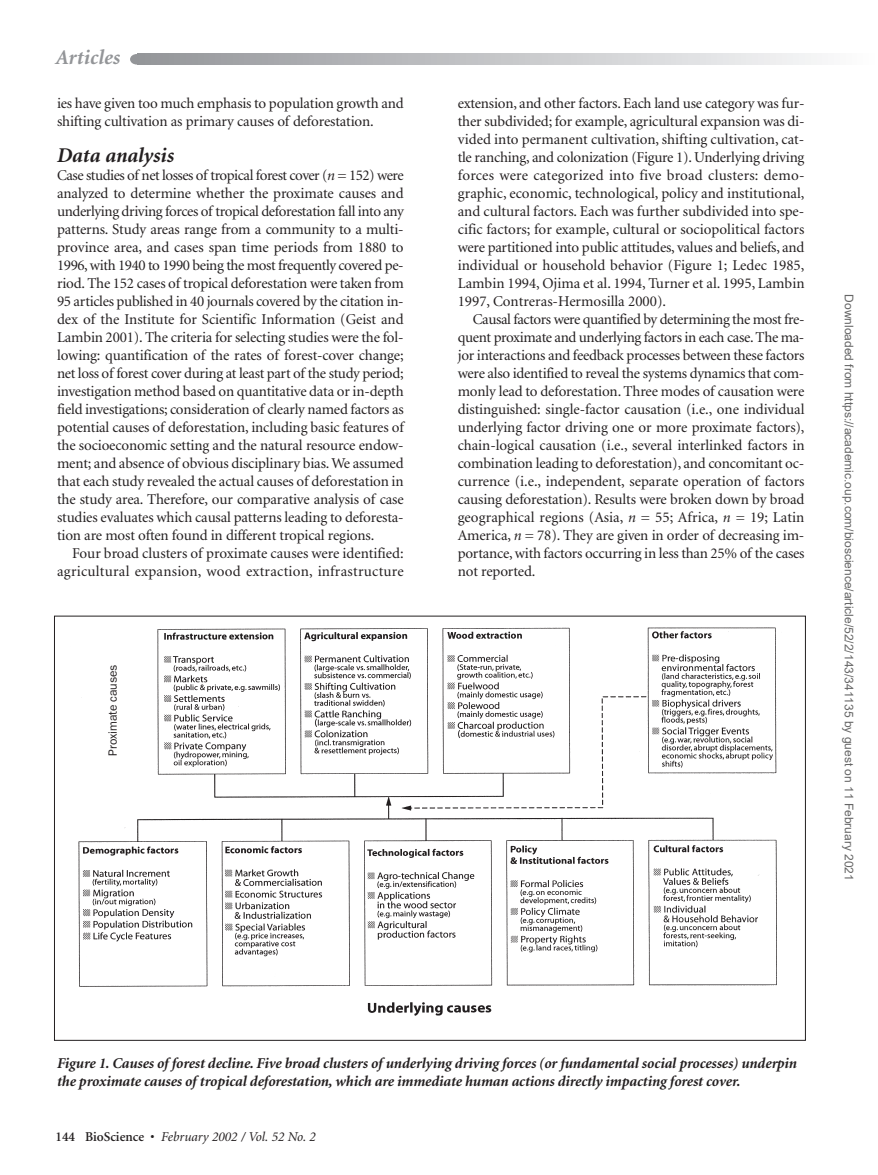
<style>
.page{position:relative;width:878px;height:1175px;background:#fff}
.page>*{position:absolute;margin:0;border:0;box-sizing:border-box;transform-origin:0 0}
.t1{font:italic 700 21px "Minion";letter-spacing:-.005em;color:#231f20}
.t2{font:italic 700 21px "Minion";color:#939598}
.t3{font:15px/18px "Minion";letter-spacing:-.01em;color:#231f20;text-align:justify}
.t4{font:italic 700 15px/18px "Minion";letter-spacing:-.01em;color:#231f20}
.t5{font:italic 13.5px "Minion";color:#231f20}
.t6{font:12px "Arial";color:#666}
.t7{font:12px "Franklin Gothic";letter-spacing:-.01em;color:#231f20}
.s1{font-style:italic}
.s2{font-weight:600;font-style:normal}
</style>
<div class="page">
<div style="left:130px;top:54px;width:13px;height:11px;background:#939598;border-radius:50%"></div>
<svg style="left:139px;top:54px;width:678px;height:10px"></svg>
<img style="left:78px;top:627px;width:699px;height:389px">
<div style="left:104px;top:639px;width:32px;height:133px;background:#fff"></div>
<h1 class="t2" style="left:56px;top:49px;width:66px">Articles</h1>
<p class="t3" style="left:57px;top:95px;width:348px">ies have given too much emphasis to population growth and shifting cultivation as primary causes of deforestation.</p>
<h1 class="t1" style="left:57px;top:147px;width:118px">Data analysis</h1>
<p class="t3" style="left:57px;top:167px;width:348px">Case studies of net losses of tropical forest cover (<span class="s1">n</span> = 152) were analyzed to determine whether the proximate causes and underlying driving forces of tropical deforestation fall into any patterns. Study areas range from a community to a multi&shy;province area, and cases span time periods from 1880 to 1996, with 1940 to 1990 being the most frequently covered pe&shy;riod. The 152 cases of tropical deforestation were taken from 95 articles published in 40 journals covered by the citation in&shy;dex of the Institute for Scientific Information (Geist and Lambin 2001). The criteria for selecting studies were the fol&shy;lowing: quantification of the rates of forest-cover change; net loss of forest cover during at least part of the study period; investigation method based on quantitative data or in-depth field investigations; consideration of clearly named factors as potential causes of deforestation, including basic features of the socioeconomic setting and the natural resource endow&shy;ment; and absence of obvious disciplinary bias. We assumed that each study revealed the actual causes of deforestation in the study area. Therefore, our comparative analysis of case studies evaluates which causal patterns leading to deforesta&shy;tion are most often found in different tropical regions.</p>
<p class="t3" style="left:57px;top:545px;width:348px;text-align:right">Four broad clusters of proximate causes were identified: agricultural expansion, wood extraction, infrastructure</p>
<p class="t7" style="left:108px;top:755px;width:92px;rotate:-90deg">Proximate causes</p>
<p class="t3" style="left:458px;top:95px;width:348px">extension, and other factors. Each land use category was fur&shy;ther subdivided; for example, agricultural expansion was di&shy;vided into permanent cultivation, shifting cultivation, cat&shy;tle ranching, and colonization (Figure 1). Underlying driving forces were categorized into five broad clusters: demo&shy;graphic, economic, technological, policy and institutional, and cultural factors. Each was further subdivided into spe&shy;cific factors; for example, cultural or sociopolitical factors were partitioned into public attitudes, values and beliefs, and individual or household behavior (Figure 1; Ledec 1985, Lambin 1994, Ojima et al. 1994, Turner et al. 1995, Lambin 1997, Contreras-Hermosilla 2000).</p>
<p class="t3" style="left:458px;top:311px;width:348px;text-indent:15px">Causal factors were quantified by determining the most fre&shy;quent proximate and underlying factors in each case. The ma&shy;jor interactions and feedback processes between these factors were also identified to reveal the systems dynamics that com&shy;monly lead to deforestation. Three modes of causation were distinguished: single-factor causation (i.e., one individual underlying factor driving one or more proximate factors), chain-logical causation (i.e., several interlinked factors in combination leading to deforestation), and concomitant oc&shy;currence (i.e., independent, separate operation of factors causing deforestation). Results were broken down by broad geographical regions (Asia, <span class="s1">n</span> = 55; Africa, <span class="s1">n</span> = 19; Latin America, <span class="s1">n</span> = 78). They are given in order of decreasing im&shy;portance, with factors occurring in less than 25% of the cases not reported.</p>
<p class="t6" style="left:853px;top:294px;width:587px;rotate:90deg">Downloaded from https://academic.oup.com/bioscience/article/52/2/143/341135 by guest on 11 February 2021</p>
<p class="t4" style="left:57px;top:1055px;width:741px">Figure 1. Causes of forest decline. Five broad clusters of underlying driving forces (or fundamental social processes) underpin the proximate causes of tropical deforestation, which are immediate human actions directly impacting forest cover.</p>
<p class="t5" style="left:56px;top:1131px;width:262px"><span class="s2">144 BioScience •</span> February 2002 / Vol. 52 No. 2</p>
</div>
